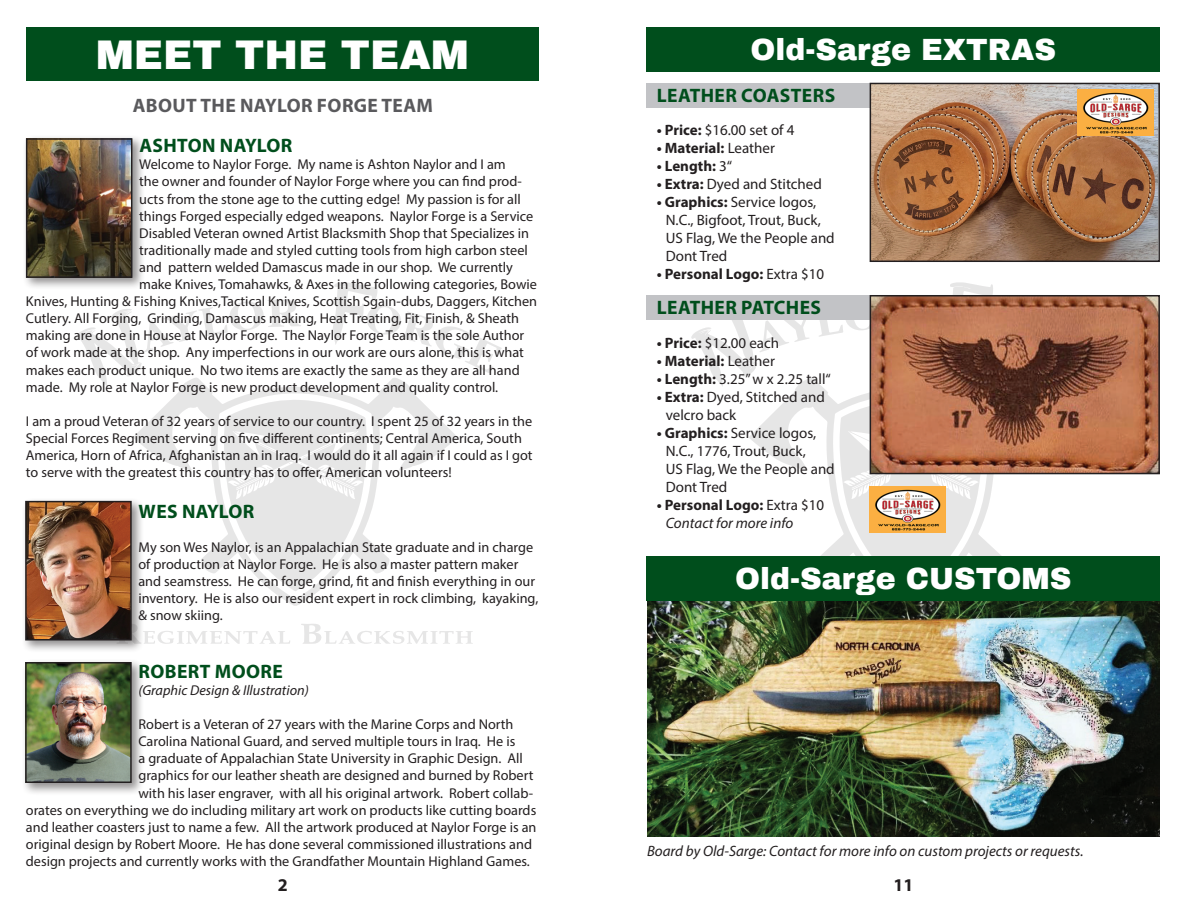
<style>
.page{position:relative;width:1188px;height:918px;background:#fff}
.page>*{position:absolute;margin:0;border:0;box-sizing:border-box;transform-origin:0 0}
.t1{font:900 40.5px "Archivo";color:#fff}
.t2{font:900 30px "Archivo";color:#fff}
.t3{font:700 19.5px "Myriad Pro";letter-spacing:.02em;color:#004e1c}
.t4{font:700 19.5px "Myriad Pro";letter-spacing:.02em;color:#5a5a5d}
.t5{font:700 18px "Myriad Pro";color:#231f20}
.t6{font:15px/18px "Myriad Pro";color:#231f20}
.t7{font:italic 15px/18px "Myriad Pro";color:#231f20}
.t8{font:700 15px "Myriad Pro";color:#231f20}
.t9{font:14.25px/17.1px "Myriad Pro";color:#231f20}
.t10{font:italic 14.25px "Myriad Pro";color:#231f20}
.s1{font-weight:700}
.s2{font-weight:400}
.s3{font-weight:700;font-style:normal}
.s4{font-style:normal}
</style>
<div class="page">
<svg style="left:133px;top:378px;width:324px;height:228px"></svg>
<svg style="left:333px;top:282px;width:169px;height:91px"></svg>
<svg style="left:76px;top:299px;width:225px;height:88px"></svg>
<svg style="left:144px;top:631px;width:146px;height:13px"></svg>
<svg style="left:301px;top:624px;width:172px;height:20px"></svg>
<svg style="left:224px;top:400px;width:143px;height:191px"></svg>
<svg style="left:749px;top:387px;width:324px;height:169px"></svg>
<svg style="left:950px;top:282px;width:43px;height:13px"></svg>
<svg style="left:691px;top:320px;width:179px;height:67px"></svg>
<svg style="left:840px;top:400px;width:143px;height:156px"></svg>
<div style="left:26px;top:27px;width:513px;height:54px;background:#004e1c"></div>
<div style="left:21px;top:497px;width:123px;height:156px;background:#231f20;opacity:.5"></div>
<img style="left:28px;top:504px;width:101px;height:134px">
<div style="left:25px;top:501px;width:107px;height:140px;border:2px solid #231f20"></div>
<div style="left:22px;top:134px;width:123px;height:156px;background:#231f20;opacity:.5"></div>
<img style="left:29px;top:141px;width:100px;height:134px">
<div style="left:26px;top:138px;width:106px;height:140px;border:2px solid #231f20"></div>
<div style="left:21px;top:658px;width:123px;height:137px;background:#231f20;opacity:.5"></div>
<img style="left:28px;top:665px;width:101px;height:115px">
<div style="left:25px;top:662px;width:107px;height:121px;border:2px solid #231f20"></div>
<div style="left:647px;top:27px;width:513px;height:44px;background:#004e1c"></div>
<div style="left:647px;top:83px;width:513px;height:25px;background:#c2c3c6"></div>
<img style="left:873px;top:86px;width:284px;height:173px">
<div style="left:870px;top:83px;width:290px;height:179px;border:2px solid #231f20"></div>
<img style="left:1077px;top:90px;width:76px;height:45px">
<div style="left:647px;top:295px;width:513px;height:25px;background:#c2c3c6"></div>
<img style="left:873px;top:298px;width:284px;height:173px">
<div style="left:870px;top:295px;width:290px;height:179px;border:2px solid #231f20"></div>
<img style="left:870px;top:487px;width:75px;height:45px">
<img style="left:647px;top:601px;width:513px;height:235px">
<div style="left:647px;top:556px;width:513px;height:45px;background:#004e1c"></div>
<h1 class="t1" style="left:96px;top:30px;width:375px">MEET THE TEAM</h1>
<h2 class="t2" style="left:751px;top:31px;width:307px">Old-Sarge EXTRAS</h2>
<h3 class="t3" style="left:657px;top:83px;width:180px">LEATHER COASTERS</h3>
<p class="t6" style="left:657px;top:121px;width:139px"><span class="s1">• Price:</span> $16.00 set of 4</p>
<p class="t8" style="left:657px;top:138px;width:120px">• Material: <span class="s2">Leather</span></p>
<p class="t8" style="left:657px;top:156px;width:77px">• Length: <span class="s2">3“</span></p>
<p class="t6" style="left:657px;top:175px;width:167px"><span class="s1">• Extra:</span> Dyed and Stitched</p>
<p class="t6" style="left:666px;top:193px;width:171px;text-indent:-9px"><span class="s1">• Graphics:</span> Service logos,<br>N.C., Bigfoot, Trout, Buck,<br>US Flag, We the People and<br>Dont Tred</p>
<p class="t8" style="left:657px;top:264px;width:169px">• Personal Logo: <span class="s2">Extra $10</span></p>
<h3 class="t3" style="left:657px;top:295px;width:166px">LEATHER PATCHES</h3>
<p class="t6" style="left:657px;top:333px;width:124px"><span class="s1">• Price:</span> $12.00 each</p>
<p class="t8" style="left:657px;top:351px;width:120px">• Material: <span class="s2">Leather</span></p>
<p class="t6" style="left:657px;top:369px;width:176px"><span class="s1">• Length:</span> 3.25” w x 2.25 tall“</p>
<p class="t6" style="left:666px;top:387px;width:161px;text-indent:-9px"><span class="s1">• Extra:</span> Dyed, Stitched and velcro back</p>
<p class="t6" style="left:666px;top:423px;width:171px;text-indent:-9px"><span class="s1">• Graphics:</span> Service logos,<br>N.C., 1776, Trout, Buck,<br>US Flag, We the People and<br>Dont Tred</p>
<p class="t7" style="left:666px;top:495px;width:160px;text-indent:-9px"><span class="s3">• Personal Logo:</span> <span class="s4">Extra $10<br></span>Contact for more info</p>
<h2 class="t2" style="left:735px;top:560px;width:338px">Old-Sarge CUSTOMS</h2>
<h3 class="t4" style="left:133px;top:92px;width:302px">ABOUT THE NAYLOR FORGE TEAM</h3>
<h3 class="t3" style="left:139px;top:133px;width:155px">ASHTON NAYLOR</h3>
<p class="t9" style="left:139px;top:156px;width:368px">Welcome to Naylor Forge. My name is Ashton Naylor and I am</p>
<p class="t9" style="left:139px;top:173px;width:384px">the owner and founder of Naylor Forge where you can find prod-</p>
<p class="t9" style="left:139px;top:190px;width:383px">ucts from the stone age to the cutting edge! My passion is for all</p>
<p class="t9" style="left:139px;top:207px;width:396px">things Forged especially edged weapons. Naylor Forge is a Service</p>
<p class="t9" style="left:139px;top:224px;width:391px">Disabled Veteran owned Artist Blacksmith Shop that Specializes in</p>
<p class="t9" style="left:139px;top:241px;width:390px">traditionally made and styled cutting tools from high carbon steel</p>
<p class="t9" style="left:139px;top:258px;width:375px">and pattern welded Damascus made in our shop. We currently</p>
<p class="t9" style="left:139px;top:275px;width:399px">make Knives, Tomahawks, &amp; Axes in the following categories, Bowie</p>
<p class="t9" style="left:26px;top:293px;width:513px">Knives, Hunting &amp; Fishing Knives,Tactical Knives, Scottish Sgain-dubs, Daggers, Kitchen</p>
<p class="t9" style="left:26px;top:310px;width:495px">Cutlery. All Forging, Grinding, Damascus making, Heat Treating, Fit, Finish, &amp; Sheath</p>
<p class="t9" style="left:26px;top:327px;width:500px">making are done in House at Naylor Forge. The Naylor Forge Team is the sole Author</p>
<p class="t9" style="left:26px;top:344px;width:500px">of work made at the shop. Any imperfections in our work are ours alone, this is what</p>
<p class="t9" style="left:26px;top:361px;width:495px">makes each product unique. No two items are exactly the same as they are all hand</p>
<p class="t9" style="left:26px;top:378px;width:474px">made. My role at Naylor Forge is new product development and quality control.</p>
<p class="t9" style="left:26px;top:412px;width:508px">I am a proud Veteran of 32 years of service to our country. I spent 25 of 32 years in the Special Forces Regiment serving on five different continents; Central America, South America, Horn of Africa, Afghanistan an in Iraq. I would do it all again if I could as I got to serve with the greatest this country has to offer, American volunteers!</p>
<h3 class="t3" style="left:139px;top:498px;width:117px">WES NAYLOR</h3>
<p class="t9" style="left:138px;top:538px;width:401px">My son Wes Naylor, is an Appalachian State graduate and in charge of production at Naylor Forge. He is also a master pattern maker and seamstress. He can forge, grind, fit and finish everything in our inventory. He is also our resident expert in rock climbing, kayaking, &amp; snow skiing.</p>
<h3 class="t3" style="left:139px;top:659px;width:146px">ROBERT MOORE</h3>
<p class="t10" style="left:138px;top:681px;width:172px">(Graphic Design &amp; Illustration)</p>
<p class="t9" style="left:138px;top:716px;width:377px">Robert is a Veteran of 27 years with the Marine Corps and North</p>
<p class="t9" style="left:138px;top:733px;width:378px">Carolina National Guard, and served multiple tours in Iraq. He is</p>
<p class="t9" style="left:138px;top:750px;width:386px">a graduate of Appalachian State University in Graphic Design. All</p>
<p class="t9" style="left:138px;top:767px;width:397px">graphics for our leather sheath are designed and burned by Robert</p>
<p class="t9" style="left:138px;top:784px;width:396px">with his laser engraver, with all his original artwork. Robert collab-</p>
<p class="t9" style="left:26px;top:801px;width:512px">orates on everything we do including military art work on products like cutting boards</p>
<p class="t9" style="left:26px;top:818px;width:512px">and leather coasters just to name a few. All the artwork produced at Naylor Forge is an</p>
<p class="t9" style="left:26px;top:835px;width:508px">original design by Robert Moore. He has done several commissioned illustrations and</p>
<p class="t9" style="left:26px;top:852px;width:505px">design projects and currently works with the Grandfather Mountain Highland Games.</p>
<p class="t7" style="left:647px;top:842px;width:438px">Board by Old-Sarge: Contact for more info on custom projects or requests.</p>
<p class="t5" style="left:278px;top:873px;width:11px">2</p>
<p class="t5" style="left:893px;top:873px;width:21px">11</p>
</div>
